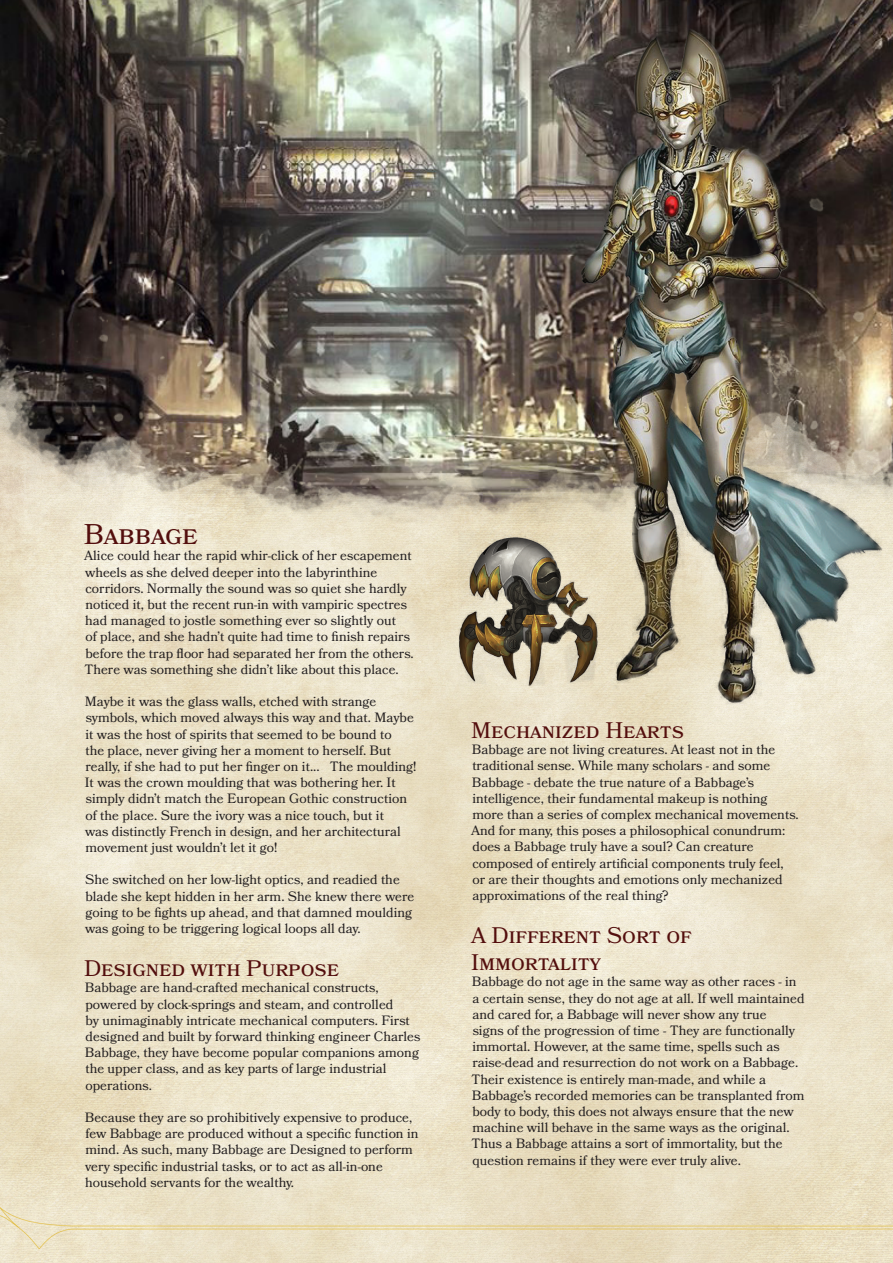
<style>
.page{position:relative;width:893px;height:1263px;background:#fff}
.page>*{position:absolute;margin:0;border:0;box-sizing:border-box;transform-origin:0 0}
.PHB_Class_Title{font:28.5px "Bookmania";color:#530e0d}
.PHB_Subclass_Title{font:22.5px/27px "Bookmania";color:#530e0d}
.PHB{font:13.5px/16.2px "Bookmania";color:#231f20}
</style>
<div class="page">
<img style="left:0;top:523px;width:893px;height:740px">
<img style="left:0;top:0;width:893px;height:523px">
<img style="left:567px;top:25px;width:318px;height:681px">
<div style="left:457px;top:531px;width:144px;height:156px;background:#231f20;opacity:.75"></div>
<p class="PHB_Class_Title" style="left:84px;top:518px;width:115px">Babbage</p>
<p class="PHB" style="left:84px;top:548px;width:331px">Alice could hear the rapid whir-click of her escapement wheels as she delved deeper into the labyrinthine corridors. Normally the sound was so quiet she hardly noticed it, but the recent run-in with vampiric spectres had managed to jostle something ever so slightly out<br>of place, and she hadn’t quite had time to finish repairs before the trap floor had separated her from the others.<br>There was something she didn’t like about this place.</p>
<p class="PHB" style="left:85px;top:693px;width:333px">Maybe it was the glass walls, etched with strange symbols, which moved always this way and that. Maybe it was the host of spirits that seemed to be bound to<br>the place, never giving her a moment to herself. But really, if she had to put her finger on it... The moulding!<br>It was the crown moulding that was bothering her. It simply didn’t match the European Gothic construction of the place. Sure the ivory was a nice touch, but it<br>was distinctly French in design, and her architectural movement just wouldn’t let it go!</p>
<p class="PHB" style="left:85px;top:872px;width:331px">She switched on her low-light optics, and readied the blade she kept hidden in her arm. She knew there were going to be fights up ahead, and that damned moulding was going to be triggering logical loops all day.</p>
<p class="PHB_Subclass_Title" style="left:84px;top:955px;width:256px">Designed with Purpose</p>
<p class="PHB" style="left:85px;top:980px;width:337px">Babbage are hand-crafted mechanical constructs, powered by clock-springs and steam, and controlled<br>by unimaginably intricate mechanical computers. First designed and built by forward thinking engineer Charles Babbage, they have become popular companions among the upper class, and as key parts of large industrial operations.</p>
<p class="PHB" style="left:85px;top:1109px;width:335px">Because they are so prohibitively expensive to produce, few Babbage are produced without a specific function in mind. As such, many Babbage are Designed to perform very specific industrial tasks, or to act as all-in-one household servants for the wealthy.</p>
<p class="PHB_Subclass_Title" style="left:471px;top:717px;width:214px">Mechanized Hearts</p>
<p class="PHB" style="left:471px;top:741px;width:329px">Babbage are not living creatures. At least not in the traditional sense. While many scholars - and some Babbage - debate the true nature of a Babbage’s intelligence, their fundamental makeup is nothing more than a series of complex mechanical movements.<br>And for many, this poses a philosophical conundrum: does a Babbage truly have a soul? Can creature composed of entirely artificial components truly feel,<br>or are their thoughts and emotions only mechanized approximations of the real thing?</p>
<p class="PHB_Subclass_Title" style="left:471px;top:922px;width:222px">A Different Sort of<br>Immortality</p>
<p class="PHB" style="left:471px;top:974px;width:335px">Babbage do not age in the same way as other races - in a certain sense, they do not age at all. If well maintained and cared for, a Babbage will never show any true<br>signs of the progression of time - They are functionally immortal. However, at the same time, spells such as raise-dead and resurrection do not work on a Babbage.<br>Their existence is entirely man-made, and while a Babbage’s recorded memories can be transplanted from body to body, this does not always ensure that the new machine will behave in the same ways as the original.<br>Thus a Babbage attains a sort of immortality, but the question remains if they were ever truly alive.</p>
</div>
